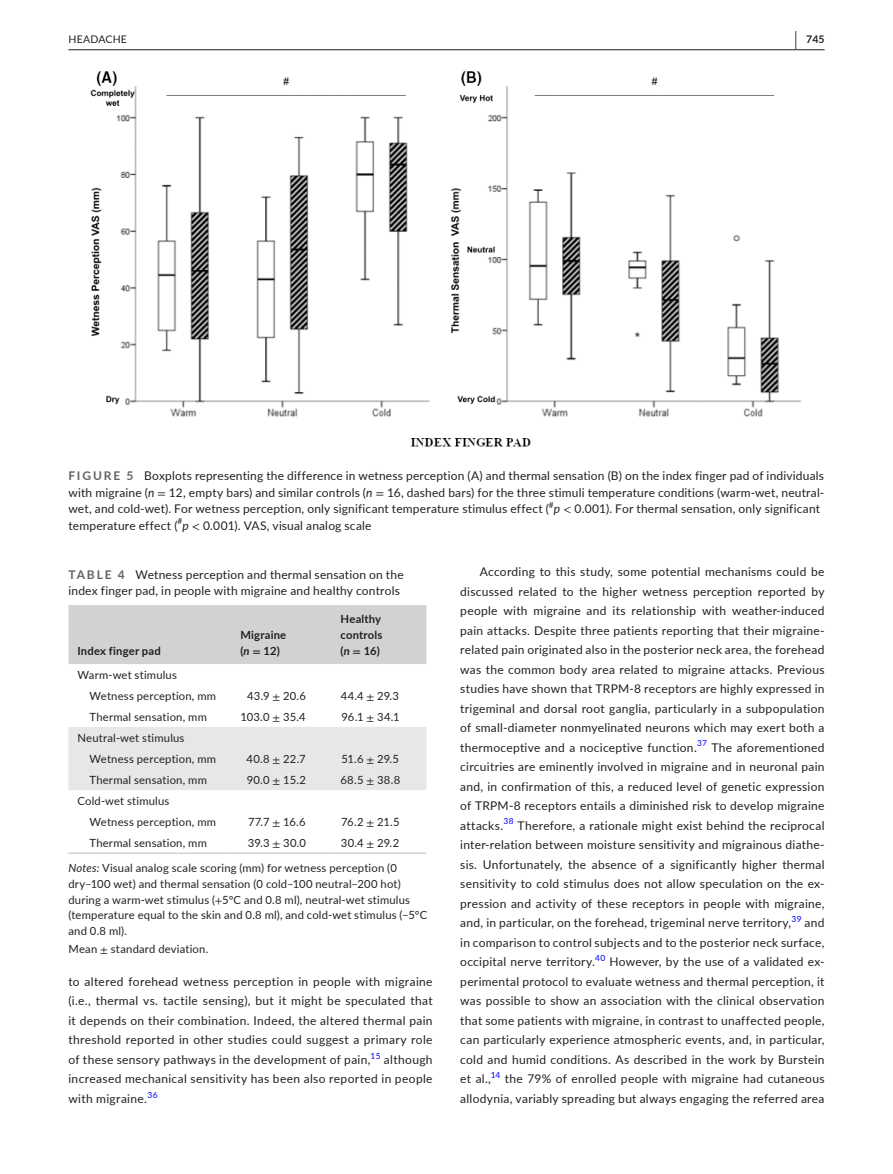
<style>
.page{position:relative;width:893px;height:1174px;background:#fff}
.page>*{position:absolute;margin:0;border:0;box-sizing:border-box;transform-origin:0 0}
.t1{font:12px/19.5px "Lato";letter-spacing:.02em;color:#231f20;text-align:justify}
.t2{font:11.25px/15.8px "Lato";letter-spacing:.015em;color:#231f20}
.t3{font:700 11.25px/15.8px "Lato";letter-spacing:.015em;color:#231f20}
.t4{font:10.5px "Lato";letter-spacing:.02em;color:#231f20}
.t5{font:700 10.5px "Lato";color:#231f20}
.t6{font:8.4px "Lato";color:#00f}
.t7{font:8.4px "Lato";color:#231f20}
.s1{font-size:19.5px}
.s2{font-weight:700;color:#636366}
.s3{font-style:italic}
.s4{font-family:"STIX"}
</style>
<div class="page">
<hr style="left:68px;top:49px;width:756px;height:1px;background:#231f20">
<img style="left:90px;top:71px;width:712px;height:376px">
<div style="left:68px;top:605px;width:358px;height:59px;background:#d1d2d4"></div>
<div style="left:68px;top:727px;width:358px;height:63px;background:#e6e7e9"></div>
<hr style="left:68px;top:852px;width:163px;height:2px;background:#d1d2d4">
<hr style="left:231px;top:852px;width:101px;height:2px;background:#d1d2d4">
<hr style="left:332px;top:852px;width:94px;height:2px;background:#d1d2d4">
<p class="t4" style="left:68px;top:31px;width:60px">HEADACHE</p>
<p class="t5" style="left:795px;top:31px;width:31px"><span class="s1">|</span> 745</p>
<p class="t1" style="left:68px;top:467px;width:757px;line-height:16.5px"><span class="s2">FIGURE 5</span> Boxplots representing the difference in wetness perception (A) and thermal sensation (B) on the index finger pad of individuals with migraine (<span class="s3">n</span> <span class="s4">=</span> 12, empty bars) and similar controls (<span class="s3">n</span> <span class="s4">=</span> 16, dashed bars) for the three stimuli temperature conditions (warm-wet, neutral&shy;wet, and cold-wet). For wetness perception, only significant temperature stimulus effect ( <span class="s3">p</span> <span class="s4">&lt;</span> 0.001). For thermal sensation, only significant</p>
<p class="t7" style="left:549px;top:498px;width:6px">#</p>
<p class="t7" style="left:177px;top:515px;width:6px">#</p>
<p class="t1" style="left:68px;top:515px;width:305px">temperature effect ( <span class="s3">p</span> <span class="s4">&lt;</span> 0.001). VAS, visual analog scale</p>
<p class="t1" style="left:68px;top:565px;width:337px;line-height:16.5px"><span class="s2">TABLE 4</span> Wetness perception and thermal sensation on the index finger pad, in people with migraine and healthy controls</p>
<p class="t3" style="left:77px;top:642px;width:85px">Index finger pad</p>
<p class="t2" style="left:89px;top:663px;width:128px;line-height:21px;text-indent:-12px">Warm-wet stimulus<br>Wetness perception, mm</p>
<p class="t3" style="left:240px;top:626px;width:47px">Migraine (<span class="s3">n</span> <span class="s4">=</span> 12)</p>
<p class="t3" style="left:341px;top:611px;width:43px;text-align:justify">Healthy controls (<span class="s3">n</span> <span class="s4">=</span> 16)</p>
<p class="t2" style="left:247px;top:687px;width:60px">43.9 <span class="s4">±</span> 20.6</p>
<p class="t2" style="left:341px;top:687px;width:60px">44.4 <span class="s4">±</span> 29.3</p>
<p class="t2" style="left:89px;top:708px;width:119px">Thermal sensation, mm</p>
<p class="t2" style="left:240px;top:708px;width:67px">103.0 <span class="s4">±</span> 35.4</p>
<p class="t2" style="left:342px;top:708px;width:60px">96.1 <span class="s4">±</span> 34.1</p>
<p class="t2" style="left:89px;top:727px;width:128px;line-height:21px;text-indent:-12px">Neutral-wet stimulus<br>Wetness perception, mm</p>
<p class="t2" style="left:247px;top:750px;width:61px">40.8 <span class="s4">±</span> 22.7</p>
<p class="t2" style="left:342px;top:750px;width:59px">51.6 <span class="s4">±</span> 29.5</p>
<p class="t2" style="left:89px;top:771px;width:119px">Thermal sensation, mm</p>
<p class="t2" style="left:247px;top:771px;width:61px">90.0 <span class="s4">±</span> 15.2</p>
<p class="t2" style="left:341px;top:771px;width:61px">68.5 <span class="s4">±</span> 38.8</p>
<p class="t2" style="left:89px;top:790px;width:128px;line-height:21px;text-indent:-12px">Cold-wet stimulus<br>Wetness perception, mm</p>
<p class="t2" style="left:248px;top:813px;width:59px">77.7 <span class="s4">±</span> 16.6</p>
<p class="t2" style="left:341px;top:813px;width:60px">76.2 <span class="s4">±</span> 21.5</p>
<p class="t2" style="left:89px;top:835px;width:119px">Thermal sensation, mm</p>
<p class="t2" style="left:248px;top:835px;width:60px">39.3 <span class="s4">±</span> 30.0</p>
<p class="t2" style="left:341px;top:835px;width:60px">30.4 <span class="s4">±</span> 29.2</p>
<p class="t2" style="left:68px;top:859px;width:360px"><span class="s3">Notes:</span> Visual analog scale scoring (mm) for wetness perception (0 dry–100 wet) and thermal sensation (0 cold–100 neutral–200 hot) during a warm-wet stimulus (<span class="s4">+</span>5°C and 0.8 ml), neutral-wet stimulus (temperature equal to the skin and 0.8 ml), and cold-wet stimulus (−5°C and 0.8 ml).</p>
<p class="t2" style="left:68px;top:940px;width:141px">Mean <span class="s4">±</span> standard deviation.</p>
<p class="t1" style="left:68px;top:971px;width:366px">to altered forehead wetness perception in people with migraine (i.e., thermal vs. tactile sensing), but it might be speculated that it depends on their combination. Indeed, the altered thermal pain threshold reported in other studies could suggest a primary role of these sensory pathways in the development of pain,<sup>15</sup> although increased mechanical sensitivity has been also reported in people with migraine.<sup>36</sup></p>
<p class="t1" style="left:460px;top:561px;width:366px;text-indent:20px">According to this study, some potential mechanisms could be discussed related to the higher wetness perception reported by people with migraine and its relationship with weather-induced pain attacks. Despite three patients reporting that their migraine&shy;related pain originated also in the posterior neck area, the forehead was the common body area related to migraine attacks. Previous studies have shown that TRPM-8 receptors are highly expressed in trigeminal and dorsal root ganglia, particularly in a subpopulation of small-diameter nonmyelinated neurons which may exert both a thermoceptive and a nociceptive function.</p>
<p class="t6" style="left:697px;top:737px;width:11px">37</p>
<p class="t1" style="left:460px;top:737px;width:366px;text-indent:251px">The aforementioned circuitries are eminently involved in migraine and in neuronal pain and, in confirmation of this, a reduced level of genetic expression of TRPM-8 receptors entails a diminished risk to develop migraine attacks.<sup>38</sup> Therefore, a rationale might exist behind the reciprocal inter-relation between moisture sensitivity and migrainous diathe&shy;sis. Unfortunately, the absence of a significantly higher thermal sensitivity to cold stimulus does not allow speculation on the ex&shy;pression and activity of these receptors in people with migraine, and, in particular, on the forehead, trigeminal nerve territory,</p>
<p class="t6" style="left:792px;top:913px;width:11px">39</p>
<p class="t1" style="left:460px;top:912px;width:366px;text-indent:344px">and in comparison to control subjects and to the posterior neck surface, occipital nerve territory.</p>
<p class="t6" style="left:595px;top:952px;width:12px">40</p>
<p class="t1" style="left:460px;top:951px;width:366px;text-indent:149px">However, by the use of a validated ex&shy;perimental protocol to evaluate wetness and thermal perception, it was possible to show an association with the clinical observation that some patients with migraine, in contrast to unaffected people, can particularly experience atmospheric events, and, in particular, cold and humid conditions. As described in the work by Burstein et al.,<sup>14</sup> the 79% of enrolled people with migraine had cutaneous allodynia, variably spreading but always engaging the referred area</p>
</div>
